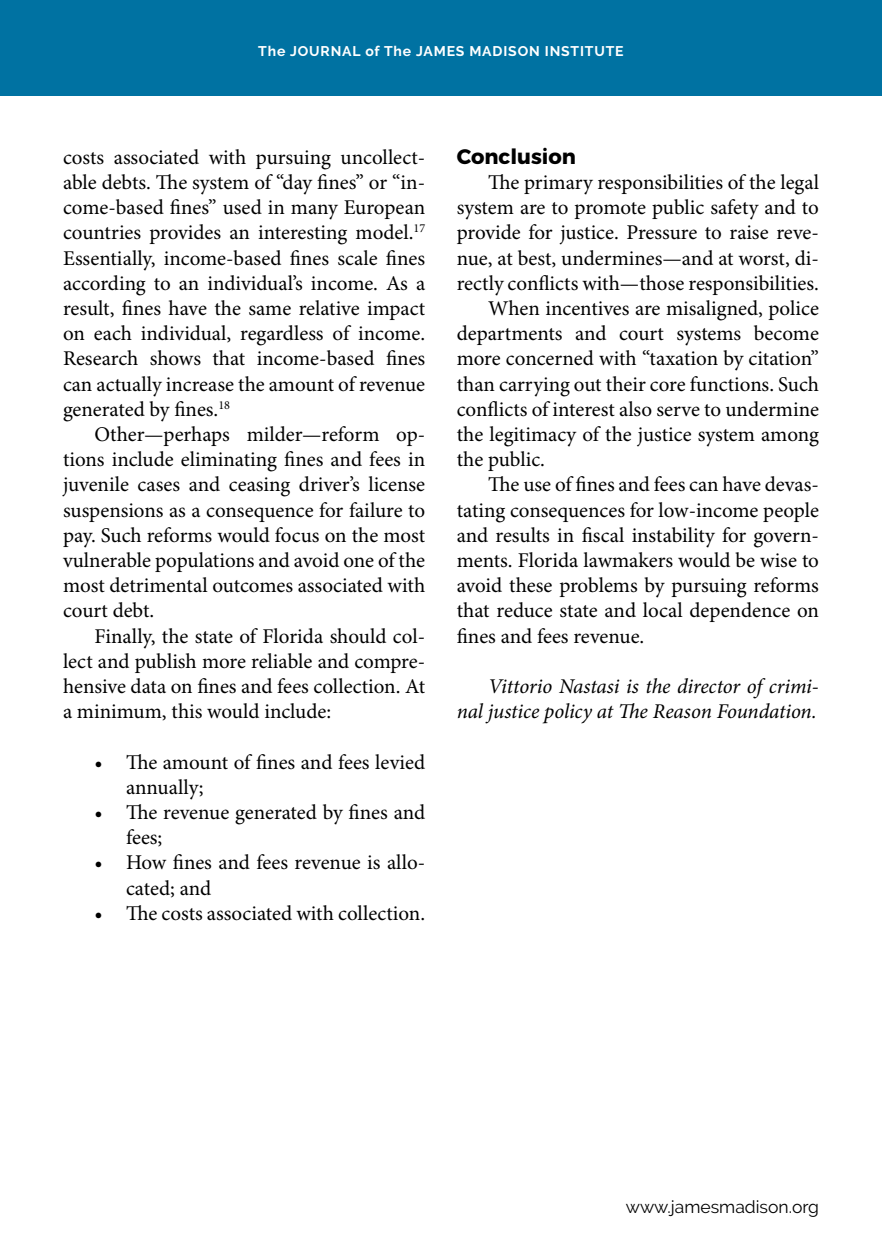
<style>
.page{position:relative;width:882px;height:1260px;background:#fff}
.page>*{position:absolute;margin:0;border:0;box-sizing:border-box;transform-origin:0 0}
.Body_Indent{font:21px/25.2px "Minion Pro";color:#000;text-align:justify}
.Body_Indent-2{font:italic 21px/25.2px "Minion Pro";letter-spacing:-.01em;color:#000;text-align:right}
.Body_H1{font:700 21px "Montserrat";color:#000}
.t1{font:17.5px "Raleway";color:#000}
.t2{font:700 14px "Raleway";letter-spacing:.06em;color:#fff}
</style>
<div class="page">
<div style="left:0;top:0;width:882px;height:96px;background:#0072a2"></div>
<p class="t2" style="left:258px;top:43px;width:367px">The JOURNAL of The JAMES MADISON INSTITUTE</p>
<p class="Body_Indent" style="left:63px;top:145px;width:364px">costs associated with pursuing uncollect&shy;able debts. The system of “day fines” or “in&shy;come-based fines” used in many European countries provides an interesting model.<sup>17<br></sup>Essentially, income-based fines scale fines according to an individual’s income. As a result, fines have the same relative impact on each individual, regardless of income.<br>Research shows that income-based fines can actually increase the amount of revenue generated by fines.<sup>18</sup></p>
<p class="Body_Indent" style="left:63px;top:423px;width:364px;text-indent:32px">Other—perhaps milder—reform op&shy;tions include eliminating fines and fees in juvenile cases and ceasing driver’s license suspensions as a consequence for failure to pay. Such reforms would focus on the most vulnerable populations and avoid one of the most detrimental outcomes associated with court debt.</p>
<p class="Body_Indent" style="left:63px;top:624px;width:364px;text-indent:32px">Finally, the state of Florida should col&shy;lect and publish more reliable and compre&shy;hensive data on fines and fees collection. At a minimum, this would include:</p>
<p class="Body_Indent" style="left:126px;top:750px;width:301px;text-indent:-32px">• The amount of fines and fees levied annually;</p>
<p class="Body_Indent" style="left:126px;top:801px;width:301px;text-indent:-32px">• The revenue generated by fines and fees;</p>
<p class="Body_Indent" style="left:126px;top:851px;width:301px;text-indent:-32px">• How fines and fees revenue is allo&shy;cated; and</p>
<p class="Body_Indent" style="left:94px;top:901px;width:332px">• The costs associated with collection.</p>
<p class="Body_H1" style="left:457px;top:139px;width:121px">Conclusion</p>
<p class="Body_Indent" style="left:457px;top:171px;width:364px;text-indent:32px">The primary responsibilities of the legal system are to promote public safety and to provide for justice. Pressure to raise reve&shy;nue, at best, undermines—and at worst, di&shy;rectly conflicts with—those responsibilities.</p>
<p class="Body_Indent" style="left:457px;top:297px;width:364px;text-indent:32px">When incentives are misaligned, police departments and court systems become more concerned with “taxation by citation” than carrying out their core functions. Such conflicts of interest also serve to undermine the legitimacy of the justice system among the public.</p>
<p class="Body_Indent" style="left:457px;top:473px;width:364px;text-indent:32px">The use of fines and fees can have devas&shy;tating consequences for low-income people and results in fiscal instability for govern&shy;ments. Florida lawmakers would be wise to avoid these problems by pursuing reforms that reduce state and local dependence on fines and fees revenue.</p>
<p class="Body_Indent-2" style="left:457px;top:674px;width:364px">Vittorio Nastasi is the director of crimi&shy;nal justice policy at The Reason Foundation.</p>
<p class="t1" style="left:626px;top:1197px;width:195px">www.jamesmadison.org</p>
</div>
